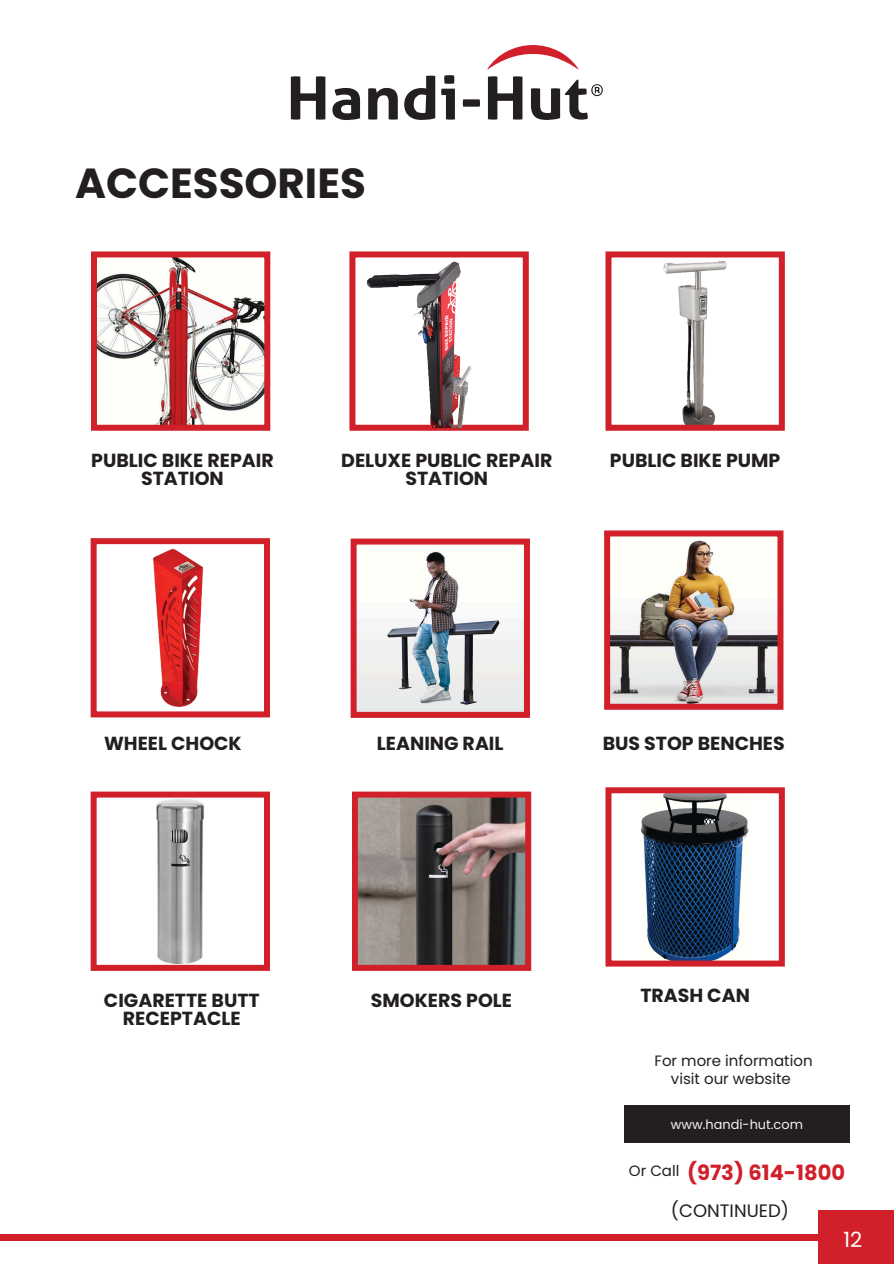
<style>
.page{position:relative;width:894px;height:1264px;background:#fff}
.page>*{position:absolute;margin:0;border:0;box-sizing:border-box;transform-origin:0 0}
.t1{font:700 42px "Poppins";color:#231f20}
.t2{font:700 21px "Poppins";color:#d12029}
.t3{font:21px "Poppins";color:#fff}
.t4{font:700 18.9px/18px "Poppins";color:#231f20;text-align:center}
.t5{font:18px "Poppins";color:#231f20}
.t6{font:15px "Poppins";color:#231f20}
.t7{font:12.9px "Poppins";color:#f1f2f2}
</style>
<div class="page">
<svg style="left:487px;top:45px;width:91px;height:24px"></svg>
<svg style="left:291px;top:76px;width:34px;height:44px"></svg>
<svg style="left:332px;top:88px;width:28px;height:32px"></svg>
<svg style="left:368px;top:88px;width:29px;height:32px"></svg>
<svg style="left:404px;top:76px;width:31px;height:44px"></svg>
<svg style="left:441px;top:75px;width:14px;height:45px"></svg>
<svg style="left:462px;top:99px;width:18px;height:8px"></svg>
<svg style="left:488px;top:76px;width:34px;height:44px"></svg>
<svg style="left:530px;top:80px;width:72px;height:40px"></svg>
<img style="left:604px;top:530px;width:179px;height:179px">
<svg style="left:350px;top:538px;width:180px;height:180px"></svg>
<svg style="left:91px;top:791px;width:179px;height:179px"></svg>
<svg style="left:352px;top:791px;width:179px;height:179px;background:#806462"></svg>
<svg style="left:605px;top:787px;width:179px;height:179px"></svg>
<svg style="left:605px;top:251px;width:179px;height:180px"></svg>
<svg style="left:349px;top:251px;width:179px;height:180px"></svg>
<img style="left:363px;top:258px;width:151px;height:169px">
<svg style="left:91px;top:251px;width:179px;height:180px"></svg>
<div style="left:0;top:1234px;width:818px;height:6px;background:#d12029"></div>
<div style="left:818px;top:1210px;width:75px;height:53px;background:#d12029"></div>
<div style="left:624px;top:1105px;width:225px;height:37px;background:#231f20"></div>
<svg style="left:91px;top:538px;width:179px;height:179px"></svg>
<h1 class="t1" style="left:75px;top:154px;width:292px">ACCESSORIES</h1>
<h2 class="t4" style="left:91px;top:451px;width:184px">PUBLIC BIKE REPAIR<br>STATION</h2>
<h2 class="t4" style="left:341px;top:451px;width:212px">DELUXE PUBLIC REPAIR<br>STATION</h2>
<p class="t4" style="left:609px;top:451px;width:172px">PUBLIC BIKE PUMP</p>
<p class="t4" style="left:104px;top:734px;width:139px">WHEEL CHOCK</p>
<p class="t4" style="left:104px;top:991px;width:157px">CIGARETTE BUTT<br>RECEPTACLE</p>
<h2 class="t4" style="left:377px;top:734px;width:128px">LEANING RAIL</h2>
<p class="t4" style="left:602px;top:734px;width:183px">BUS STOP BENCHES</p>
<h2 class="t4" style="left:371px;top:991px;width:143px">SMOKERS POLE</h2>
<p class="t4" style="left:640px;top:986px;width:111px">TRASH CAN</p>
<p class="t6" style="left:654px;top:1050px;width:160px">For more information</p>
<h2 class="t6" style="left:670px;top:1068px;width:121px">visit our website</h2>
<h2 class="t7" style="left:670px;top:1115px;width:133px">www.handi-hut.com</h2>
<p class="t2" style="left:687px;top:1157px;width:159px">(973) 614-1800</p>
<h2 class="t5" style="left:670px;top:1197px;width:119px">(CONTINUED)</h2>
<p class="t6" style="left:628px;top:1160px;width:52px">Or Call</p>
<h2 class="t3" style="left:843px;top:1224px;width:20px">12</h2>
</div>
